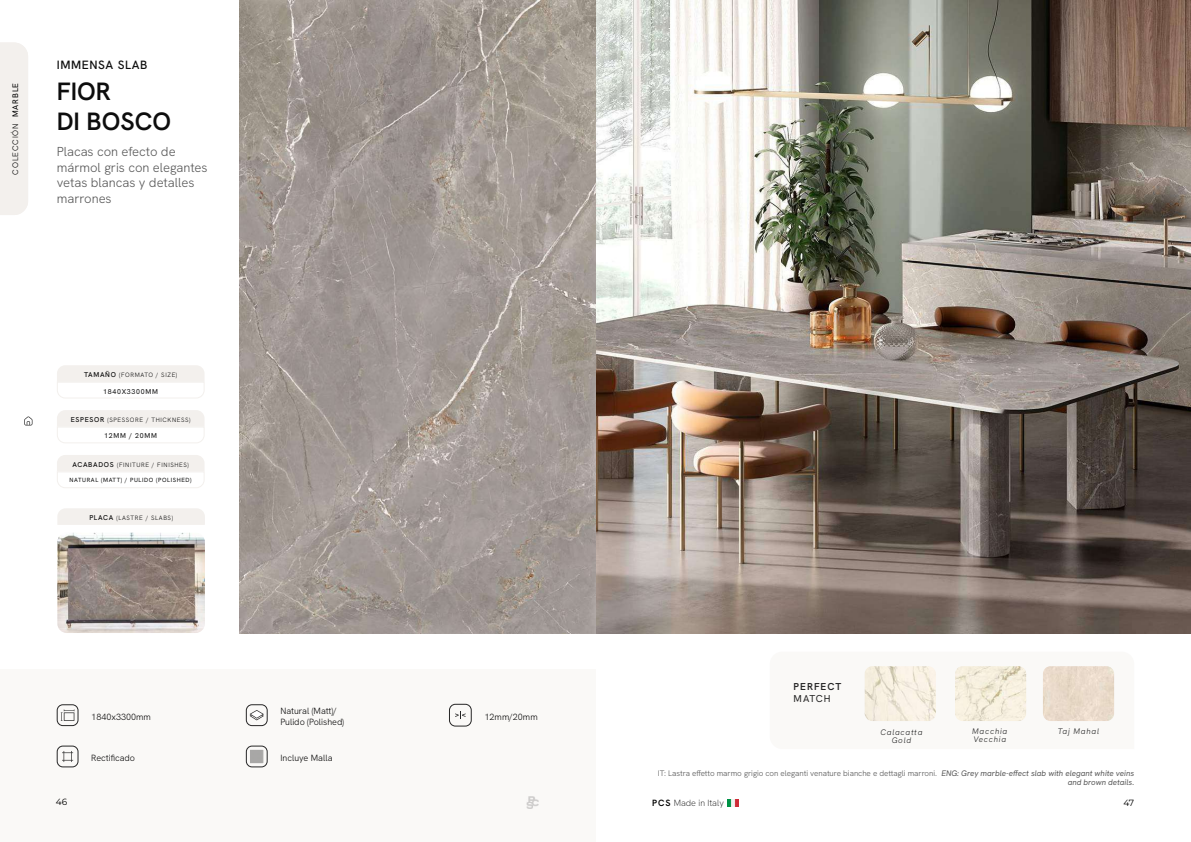
<style>
.page{position:relative;width:1191px;height:842px;background:#fff}
.page>*{position:absolute;margin:0;border:0;box-sizing:border-box;transform-origin:0 0}
.t1{font:600 25px/30px "Hanken Grotesk";color:#0d0d0d}
.t2{font:300 13px/15.6px "Hanken Grotesk";color:#595959}
.t3{font:500 12px "Hanken Grotesk";letter-spacing:.05em;color:#0d0d0d}
.t4{font:600 10px "Hanken Grotesk";letter-spacing:.1em;color:#262626}
.t5{font:10px "Hanken Grotesk";letter-spacing:.08em;color:#262626}
.t6{font:300 9px/10.8px "Hanken Grotesk";color:#0d0d0d}
.t7{font:200 9px "Hanken Grotesk";color:#000}
.t8{font:9px "Montserrat";color:#000}
.t9{font:300 8px/9.6px "Hanken Grotesk";color:#595959;text-align:right}
.t10{font:italic 300 8px/8px "Hanken Grotesk";letter-spacing:.095em;color:#262626;text-align:center}
.t11{font:300 8px "Hanken Grotesk";letter-spacing:.1em;color:#000}
.t12{font:7px "Hanken Grotesk";letter-spacing:.1em;color:#0d0d0d}
.t13{font:300 6.2px "Hanken Grotesk";letter-spacing:.1em;color:#0d0d0d}
.t14{font:6px "Hanken Grotesk";letter-spacing:.1em;color:#0d0d0d}
.s1{font-weight:400}
.s2{font-weight:500;font-size:7px}
.s3{font-weight:400;font-style:italic}
.s4{font-weight:600}
</style>
<div class="page">
<svg style="left:24px;top:416px;width:8px;height:9px"></svg>
<svg style="left:727px;top:800px;width:12px;height:6px"></svg>
<div style="left:57px;top:508px;width:148px;height:17px;background:#f3f0ed"></div>
<img style="left:57px;top:533px;width:148px;height:100px">
<svg style="left:57px;top:365px;width:148px;height:33px"></svg>
<svg style="left:57px;top:410px;width:148px;height:33px"></svg>
<svg style="left:57px;top:455px;width:148px;height:33px"></svg>
<div style="left:0;top:43px;width:28px;height:172px;background:#f3f0ed"></div>
<div style="left:0;top:669px;width:595px;height:173px;background:#faf9f7"></div>
<img style="left:239px;top:0;width:952px;height:633px">
<img style="left:864px;top:666px;width:72px;height:55px">
<img style="left:955px;top:666px;width:71px;height:55px">
<img style="left:1043px;top:666px;width:71px;height:55px">
<div style="left:57px;top:704px;width:21px;height:22px;border:1px solid #262626;border-radius:6px"></div>
<svg style="left:61px;top:709px;width:13px;height:12px"></svg>
<div style="left:57px;top:746px;width:21px;height:21px;border:1px solid #262626;border-radius:6px"></div>
<svg style="left:62px;top:751px;width:11px;height:11px"></svg>
<div style="left:246px;top:746px;width:22px;height:21px;border:1px solid #262626;border-radius:6px"></div>
<svg style="left:250px;top:750px;width:14px;height:13px"></svg>
<div style="left:246px;top:704px;width:22px;height:22px;border:1px solid #262626;border-radius:6px"></div>
<svg style="left:249px;top:710px;width:15px;height:10px"></svg>
<div style="left:449px;top:704px;width:23px;height:22px;border:1px solid #262626;border-radius:6px"></div>
<svg style="left:455px;top:711px;width:10px;height:8px"></svg>
<p class="t11" style="left:10px;top:174px;width:93px;rotate:-90deg">COLECCIÓN <span class="s1">MARBLE</span></p>
<h3 class="t3" style="left:57px;top:57px;width:92px">IMMENSA SLAB</h3>
<h1 class="t1" style="left:57px;top:75px;width:116px">FIOR<br>DI BOSCO</h1>
<h2 class="t2" style="left:57px;top:143px;width:152px">Placas con efecto de mármol gris con elegantes vetas blancas y detalles marrones</h2>
<p class="t13" style="left:84px;top:371px;width:95px"><span class="s2">TAMAÑO</span> (FORMATO / SIZE)</p>
<p class="t12" style="left:103px;top:387px;width:56px">1840X3300MM</p>
<p class="t13" style="left:71px;top:416px;width:121px"><span class="s2">ESPESOR</span> (SPESSORE / THICKNESS)</p>
<p class="t12" style="left:104px;top:431px;width:54px">12MM / 20MM</p>
<p class="t13" style="left:72px;top:461px;width:118px"><span class="s2">ACABADOS</span> (FINITURE / FINISHES)</p>
<p class="t14" style="left:70px;top:476px;width:123px">NATURAL (MATT) / PULIDO (POLISHED)</p>
<p class="t13" style="left:89px;top:514px;width:85px"><span class="s2">PLACA</span> (LASTRE / SLABS)</p>
<p class="t8" style="left:56px;top:796px;width:13px">46</p>
<p class="t6" style="left:280px;top:705px;width:65px">Natural (Matt)/<br>Pulido (Polished)</p>
<p class="t6" style="left:484px;top:711px;width:55px">12mm/20mm</p>
<p class="t6" style="left:91px;top:711px;width:61px">1840x3300mm</p>
<p class="t6" style="left:91px;top:752px;width:45px">Rectificado</p>
<p class="t6" style="left:280px;top:752px;width:54px">Incluye Malla</p>
<p class="t4" style="left:793px;top:680px;width:49px">PERFECT</p>
<p class="t5" style="left:793px;top:692px;width:39px">MATCH</p>
<p class="t10" style="left:880px;top:727px;width:43px">Calacatta<br>Gold</p>
<p class="t10" style="left:972px;top:727px;width:37px;text-align:left">Macchia<br>Vecchia</p>
<p class="t10" style="left:1057px;top:727px;width:43px">Taj Mahal</p>
<p class="t9" style="left:658px;top:768px;width:478px">IT: Lastra effetto marmo grigio con eleganti venature bianche e dettagli marroni. <span class="s3">ENG: Grey marble-effect slab with elegant white veins and brown details.</span></p>
<p class="t7" style="left:652px;top:797px;width:73px"><span class="s4">PCS</span> Made in Italy</p>
<p class="t8" style="left:1123px;top:796px;width:12px">47</p>
</div>
